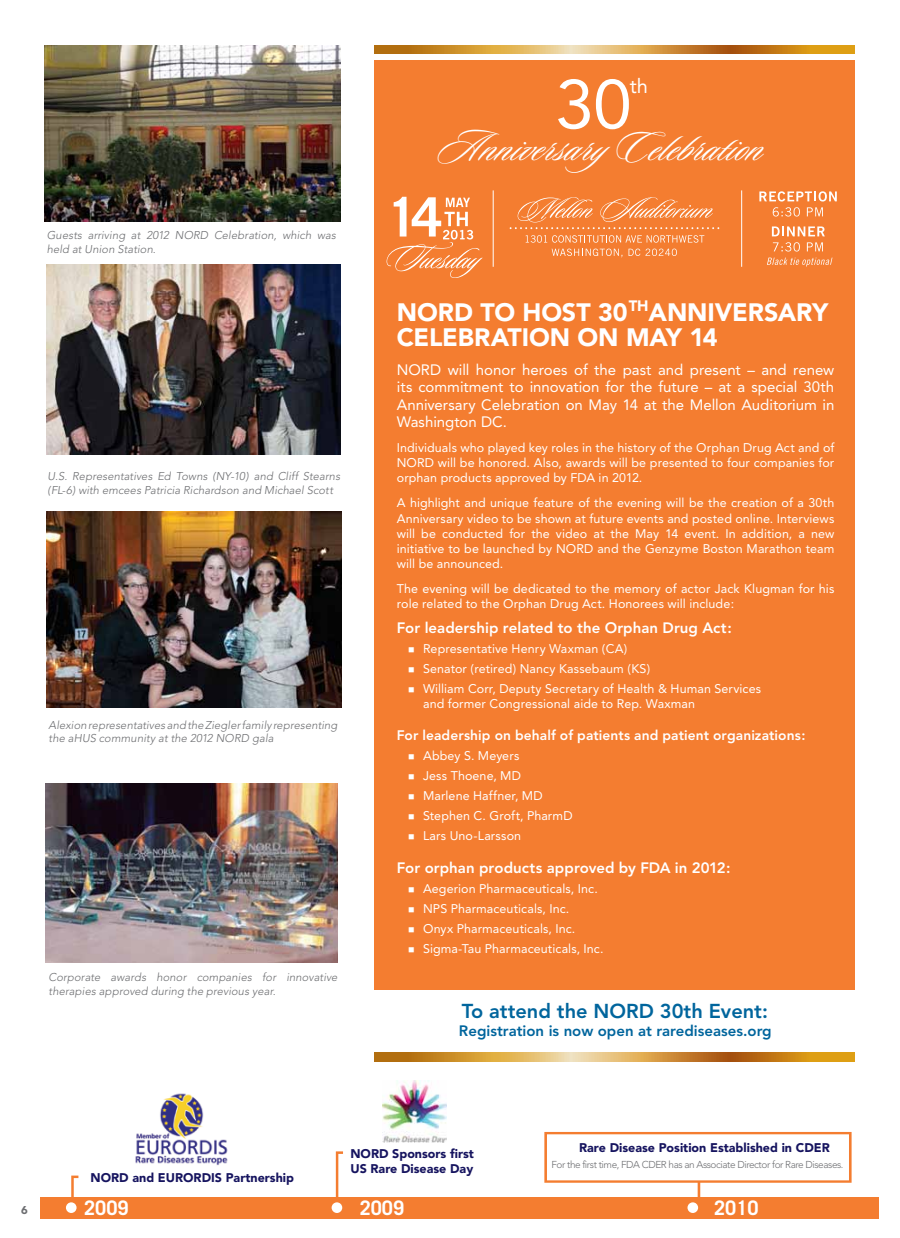
<style>
.page{position:relative;width:900px;height:1238px;background:#fff}
.page>*{position:absolute;margin:0;border:0;box-sizing:border-box;transform-origin:0 0}
.t1{font:68.75px "Avenir";color:#fff}
.t2{font:45px "Sloop Script One";letter-spacing:.015em;color:#fff}
.t3{font:900 25px/25px "Avenir";letter-spacing:-.005em;color:#fff}
.t4{font:800 20px "Avenir";color:#00659d}
.t5{font:700 20px "Trade Gothic";color:#fff}
.t6{font:20px "Avenir";color:#fff}
.t7{font:15px/17.5px "Avenir";color:#fff;text-align:justify}
.t8{font:800 15px "Avenir";color:#fff}
.t9{font:800 15px "Avenir";color:#00659d}
.t10{font:800 13.75px "Avenir";letter-spacing:.005em;color:#fff}
.t11{font:12.5px/15px "Avenir";letter-spacing:.005em;color:#fff;text-align:justify}
.t12{font:900 12.5px/15px "Avenir";color:#16145f}
.t13{font:italic 300 11.25px/13.8px "Avenir";letter-spacing:.01em;color:#6d6e71}
.t14{font:900 11.25px "Avenir";color:#6d6e71}
.t15{font:300 10px "Avenir";letter-spacing:-.045em;color:#6d6e71}
</style>
<div class="page">
<img style="left:135px;top:1093px;width:93px;height:73px">
<div style="left:40px;top:1196px;width:839px;height:22px;background:#f47d30"></div>
<svg style="left:71px;top:1175px;width:7px;height:22px"></svg>
<svg style="left:336px;top:1151px;width:7px;height:56px"></svg>
<svg style="left:544px;top:1132px;width:308px;height:65px"></svg>
<div style="left:66px;top:1202px;width:11px;height:11px;background:#fff;border-radius:50%"></div>
<div style="left:332px;top:1202px;width:10px;height:11px;background:#fff;border-radius:50%"></div>
<div style="left:688px;top:1202px;width:10px;height:11px;background:#fff;border-radius:50%"></div>
<img style="left:382px;top:1080px;width:65px;height:62px">
<div style="left:374px;top:60px;width:481px;height:929px;background:#f47d30"></div>
<svg style="left:374px;top:45px;width:481px;height:9px;background:#d0963c"></svg>
<img style="left:45px;top:45px;width:295px;height:177px">
<img style="left:47px;top:264px;width:294px;height:190px">
<img style="left:46px;top:783px;width:292px;height:179px">
<svg style="left:386px;top:197px;width:97px;height:80px"></svg>
<svg style="left:526px;top:235px;width:178px;height:22px"></svg>
<hr style="left:493px;top:190px;width:1px;height:77px;background:#fff">
<svg style="left:510px;top:197px;width:209px;height:32px"></svg>
<hr style="left:741px;top:190px;width:1px;height:77px;background:#fff">
<svg style="left:759px;top:191px;width:78px;height:10px"></svg>
<svg style="left:773px;top:207px;width:27px;height:9px"></svg>
<svg style="left:807px;top:207px;width:16px;height:9px"></svg>
<svg style="left:772px;top:226px;width:53px;height:10px"></svg>
<svg style="left:773px;top:242px;width:27px;height:9px"></svg>
<svg style="left:807px;top:242px;width:16px;height:9px"></svg>
<svg style="left:767px;top:257px;width:65px;height:9px"></svg>
<svg style="left:374px;top:1052px;width:481px;height:9px;background:#d0963c"></svg>
<img style="left:47px;top:512px;width:294px;height:195px">
<p class="t13" style="left:47px;top:229px;width:291px">Guests arriving at 2012 NORD Celebration, which was held at Union Station.</p>
<p class="t13" style="left:48px;top:469px;width:294px">U.S. Representatives Ed Towns (NY-10) and Cliff Stearns (FL-6) with emcees Patricia Richardson and Michael Scott</p>
<p class="t13" style="left:49px;top:718px;width:290px">Alexion representatives and the Ziegler family representing the aHUS community at the 2012 NORD gala</p>
<p class="t13" style="left:49px;top:970px;width:290px">Corporate awards honor companies for innovative therapies approved during the previous year.</p>
<h1 class="t1" style="left:556px;top:65px;width:77px">30</h1>
<h3 class="t6" style="left:630px;top:75px;width:20px">th</h3>
<h2 class="t2" style="left:438px;top:124px;width:326px">AnniversaryCelebration</h2>
<h3 class="t3" style="left:397px;top:300px;width:431px;text-indent:84px">to Host 30<sup>th</sup>Ann iversary<br>Celebration on May</h3>
<h3 class="t3" style="left:397px;top:300px;width:40px">NORD</h3>
<h3 class="t3" style="left:689px;top:325px;width:30px">14</h3>
<p class="t7" style="left:397px;top:361px;width:439px">NORD will honor heroes of the past and present – and renew its commitment to innovation for the future – at a special 30th Anniversary Celebration on May 14 at the Mellon Auditorium in Washington DC.</p>
<p class="t11" style="left:397px;top:441px;width:439px">I ndividuals who played key roles in the history of the Orphan Drug Act and of NORD will be honored. Also, awards will be presented to four companies for orphan products approved by FDA in 2012.</p>
<p class="t11" style="left:397px;top:496px;width:439px">A highlight and unique feature of the evening will be the creation of a 30th Anniversary video to be shown at future events and posted online. I nterviews will be conducted for the video at the M ay 14 event. I n addition, a new initiative to be launched by NORD and the Genzyme Boston M arathon team will be announced.</p>
<p class="t11" style="left:397px;top:581px;width:439px">The evening will be dedicated to the memory of actor Jack Klugman for his role related to the Orphan Drug Act. Honorees will include:</p>
<p class="t8" style="left:397px;top:618px;width:336px">For leadership related to the Orphan Drug Act:</p>
<p class="t11" style="left:408px;top:641px;width:221px">■ Representative Henry Waxman (CA)</p>
<p class="t11" style="left:408px;top:661px;width:244px">■ Senator (retired) Nancy Kassebaum (KS)</p>
<p class="t11" style="left:423px;top:681px;width:340px;text-indent:-15px">■ William Corr, Deputy Secretary of Health &amp; Human Services and former Congressional aide to Rep. Waxman</p>
<p class="t10" style="left:397px;top:727px;width:410px">For leadership on behalf of patients and patient organizations:</p>
<p class="t11" style="left:408px;top:748px;width:113px">■ Abbey S. M eyers</p>
<p class="t11" style="left:408px;top:768px;width:115px">■ Jess Thoene, M D</p>
<p class="t11" style="left:408px;top:788px;width:136px">■ Marlene Haffner, M D</p>
<p class="t11" style="left:408px;top:808px;width:166px">■ Stephen C. Groft, PharmD</p>
<p class="t11" style="left:408px;top:828px;width:115px">■ Lars Uno-Larsson</p>
<p class="t8" style="left:397px;top:858px;width:335px">For orphan products approved by FDA in 2012:</p>
<p class="t11" style="left:408px;top:881px;width:191px">■ Aegerion Pharmaceuticals, I nc.</p>
<p class="t11" style="left:408px;top:901px;width:163px">■ NPS Pharmaceuticals, I nc.</p>
<p class="t11" style="left:408px;top:921px;width:169px">■ Onyx Pharmaceuticals, I nc.</p>
<p class="t11" style="left:408px;top:941px;width:197px">■ Sigma-Tau Pharmaceuticals, I nc.</p>
<h3 class="t4" style="left:462px;top:999px;width:308px">To attend the NORD 30th Event:</h3>
<p class="t9" style="left:459px;top:1022px;width:314px">Registration is now open at rarediseases.org</p>
<p class="t14" style="left:21px;top:1203px;width:8px">6</p>
<p class="t12" style="left:91px;top:1169px;width:205px">NORD and EURORDIS Partnership</p>
<p class="t12" style="left:350px;top:1146px;width:125px">NORD Sponsors first<br>US Rare Disease Day</p>
<p class="t12" style="left:579px;top:1140px;width:252px">Rare Disease Position Established in CDER</p>
<p class="t15" style="left:551px;top:1158px;width:294px">For the first time, FDA CDER has an Associate Director for Rare Diseases.</p>
<h3 class="t5" style="left:84px;top:1195px;width:46px">2009</h3>
<h3 class="t5" style="left:360px;top:1195px;width:46px">2009</h3>
<h3 class="t5" style="left:714px;top:1195px;width:46px">2010</h3>
</div>
